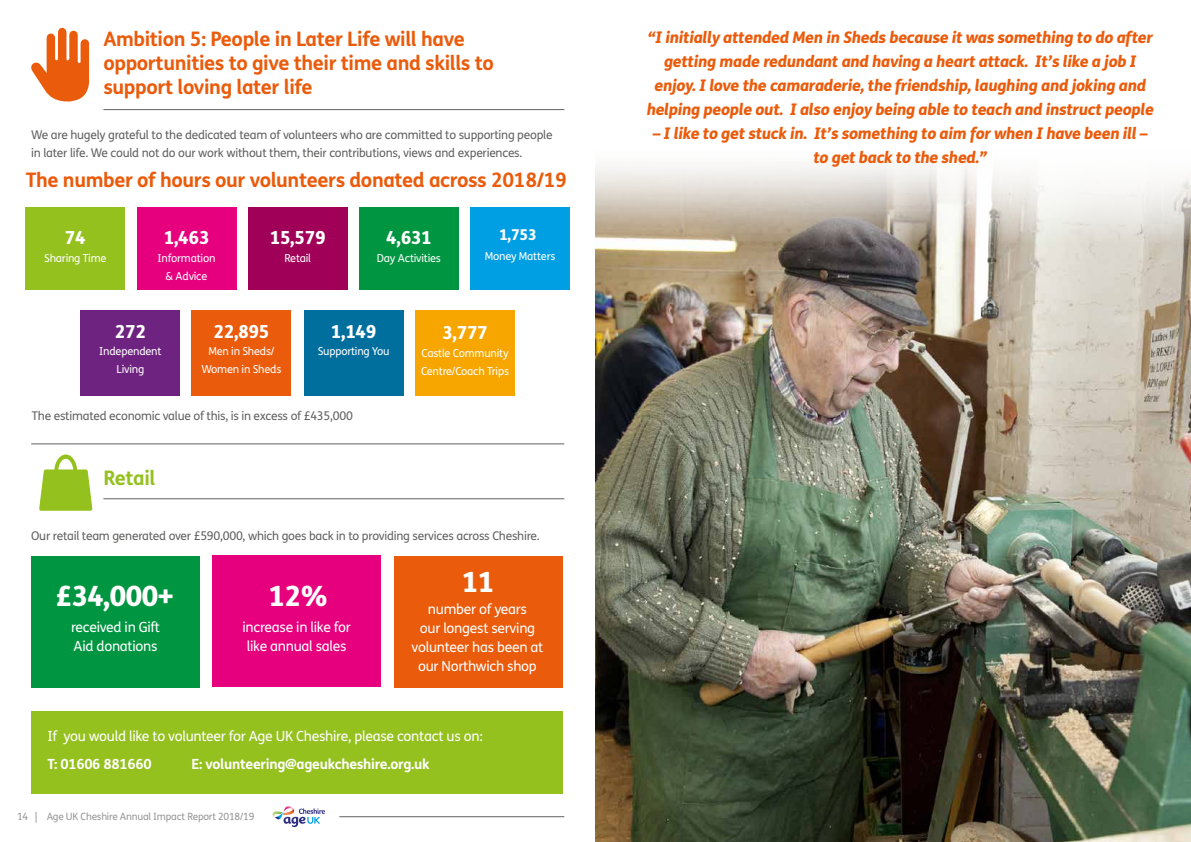
<style>
.page{position:relative;width:1191px;height:842px;background:#fff}
.page>*{position:absolute;margin:0;border:0;box-sizing:border-box;transform-origin:0 0}
.t1{font:800 28px "FS Me Pro";letter-spacing:-.02em;color:#fff}
.t2{font:700 20px/24px "FS Me Pro";letter-spacing:-.02em;color:#ea5b0b}
.t3{font:700 20px "FS Me Pro";letter-spacing:-.02em;color:#95c11f}
.t4{font:800 18px "FS Me Pro";letter-spacing:-.02em;color:#fff}
.t5{font:italic 800 16px/24px "FS Me Pro";letter-spacing:-.02em;color:#ea5b0b;text-align:center}
.t6{font:800 14.9px "FS Me Pro";color:#fff}
.t7{font:14px/19px "FS Me Pro";letter-spacing:-.02em;color:#fff;text-align:center}
.t8{font:700 14px "FS Me Pro";letter-spacing:-.02em;color:#fff}
.t9{font:12px/18px "FS Me Pro";letter-spacing:-.02em;color:#616160}
.t10{font:11px/18px "FS Me Pro";letter-spacing:-.02em;color:#fff;text-align:center}
.t11{font:10px "FS Me Pro";letter-spacing:-.02em;color:#969695}
</style>
<div class="page">
<div style="left:26px;top:208px;width:99px;height:82px;background:#95c11f"></div>
<div style="left:81px;top:310px;width:99px;height:85px;background:#6f2380"></div>
<div style="left:192px;top:310px;width:99px;height:85px;background:#ea5b0b"></div>
<div style="left:304px;top:310px;width:99px;height:85px;background:#006f9e"></div>
<div style="left:415px;top:310px;width:99px;height:85px;background:#f7a600"></div>
<div style="left:137px;top:208px;width:99px;height:82px;background:#e6007d"></div>
<div style="left:248px;top:208px;width:99px;height:82px;background:#a00057"></div>
<div style="left:359px;top:208px;width:99px;height:82px;background:#009641"></div>
<div style="left:470px;top:208px;width:100px;height:82px;background:#009fe3"></div>
<img style="left:595px;top:162px;width:596px;height:680px">
<svg style="left:31px;top:28px;width:58px;height:73px"></svg>
<svg style="left:272px;top:806px;width:53px;height:21px"></svg>
<hr style="left:339px;top:816px;width:225px;height:1px;background:#616160">
<hr style="left:103px;top:109px;width:461px;height:1px;background:#616160">
<hr style="left:31px;top:444px;width:533px;height:1px;background:#616160">
<hr style="left:103px;top:498px;width:461px;height:1px;background:#616160">
<svg style="left:39px;top:454px;width:53px;height:57px"></svg>
<div style="left:31px;top:711px;width:531px;height:83px;background:#95c11f"></div>
<div style="left:31px;top:556px;width:169px;height:132px;background:#009641"></div>
<div style="left:212px;top:556px;width:169px;height:131px;background:#e6007d"></div>
<div style="left:394px;top:556px;width:168px;height:132px;background:#ea5b0b"></div>
<p class="t2" style="left:103px;top:26px;width:392px">Ambition 5: People in Later Life will have opportunities to give their time and skills to support loving later life</p>
<p class="t9" style="left:31px;top:126px;width:523px">We are hugely grateful to the dedicated team of volunteers who are committed to supporting people in later life. We could not do our work without them, their contributions, views and experiences.</p>
<p class="t2" style="left:26px;top:166px;width:542px">The number of hours our volunteers donated across 2018/19</p>
<p class="t4" style="left:65px;top:223px;width:22px">74</p>
<p class="t4" style="left:164px;top:223px;width:47px">1,463</p>
<p class="t4" style="left:270px;top:223px;width:57px">15,579</p>
<p class="t4" style="left:386px;top:223px;width:47px">4,631</p>
<p class="t10" style="left:44px;top:249px;width:64px">Sharing Time</p>
<p class="t10" style="left:158px;top:249px;width:59px">Information &amp; Advice</p>
<p class="t10" style="left:377px;top:249px;width:65px">Day Activities</p>
<p class="t10" style="left:284px;top:249px;width:28px">Retail</p>
<p class="t6" style="left:499px;top:223px;width:39px">1,753</p>
<p class="t10" style="left:485px;top:247px;width:72px">Money Matters</p>
<p class="t4" style="left:115px;top:317px;width:33px">272</p>
<p class="t10" style="left:99px;top:342px;width:64px">Independent<br>Living</p>
<p class="t4" style="left:213px;top:317px;width:57px">22,895</p>
<p class="t10" style="left:201px;top:342px;width:81px">Men in Sheds/<br>Women in Sheds</p>
<p class="t4" style="left:331px;top:317px;width:47px">1,149</p>
<p class="t10" style="left:318px;top:341px;width:73px">Supporting You</p>
<p class="t9" style="left:32px;top:406px;width:322px">The estimated economic value of this, is in excess of £435,000</p>
<p class="t3" style="left:103px;top:462px;width:54px">Retail</p>
<p class="t4" style="left:442px;top:319px;width:47px">3,777</p>
<p class="t10" style="left:421px;top:344px;width:89px;text-align:left">Castle Community<br>Centre/Coach Trips</p>
<p class="t9" style="left:31px;top:526px;width:510px">Our retail team generated over £590,000, which goes back in to providing services across Cheshire.</p>
<h1 class="t1" style="left:56px;top:574px;width:120px">£34,000+</h1>
<h1 class="t1" style="left:268px;top:574px;width:61px">12%</h1>
<p class="t7" style="left:71px;top:617px;width:91px;text-align:left">received in Gift<br>Aid donations</p>
<p class="t7" style="left:242px;top:617px;width:110px">increase in like for like annual sales</p>
<h1 class="t1" style="left:462px;top:560px;width:34px">11</h1>
<p class="t7" style="left:412px;top:600px;width:133px">number of years<br>our longest serving volunteer has been at our Northwich shop</p>
<p class="t7" style="left:48px;top:726px;width:437px">If you would like to volunteer for Age UK Cheshire, please contact us on:</p>
<p class="t8" style="left:48px;top:754px;width:106px">T: 01606 881660</p>
<p class="t8" style="left:192px;top:754px;width:239px">E: volunteering@ageukcheshire.org.uk</p>
<p class="t11" style="left:17px;top:810px;width:239px">14 | Age UK Cheshire Annual Impact Report 2018/19</p>
<p class="t5" style="left:646px;top:25px;width:509px">“I initially attended Men in Sheds because it was something to do after getting made redundant and having a heart attack. It’s like a job I enjoy. I love the camaraderie, the friendship, laughing and joking and helping people out. I also enjoy being able to teach and instruct people</p>
<p class="t5" style="left:653px;top:121px;width:496px">– I like to get stuck in. It’s something to aim for when I have been ill – to get back to the shed.”</p>
</div>
